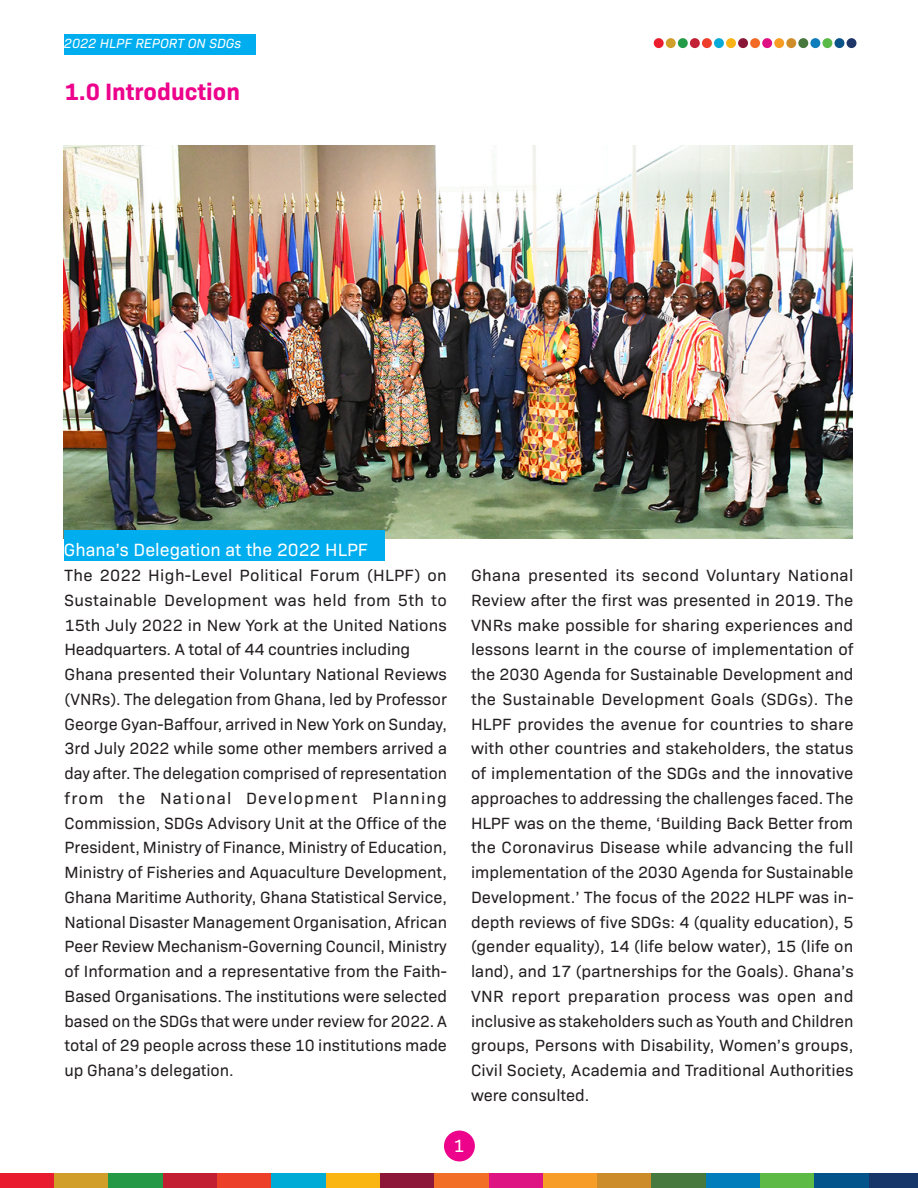
<style>
.page{position:relative;width:918px;height:1188px;background:#fff}
.page>*{position:absolute;margin:0;border:0;box-sizing:border-box;transform-origin:0 0}
.Heading_1{font:700 24px "Bio Sans";color:#ed028c}
.t1{font:18px "Bio Sans";color:#fff}
.column{font:16.5px/24.8px "Bio Sans";color:#231f20}
.t2{font:italic 13.5px "Bio Sans";color:#fff}
</style>
<div class="page">
<div style="left:444px;top:1131px;width:31px;height:30px;background:#ed028c;border-radius:50%"></div>
<div style="left:0;top:1173px;width:54px;height:15px;background:#e81c2e"></div>
<div style="left:54px;top:1173px;width:55px;height:15px;background:#d19e29"></div>
<div style="left:109px;top:1173px;width:54px;height:15px;background:#269947"></div>
<div style="left:163px;top:1173px;width:54px;height:15px;background:#c21f33"></div>
<div style="left:217px;top:1173px;width:55px;height:15px;background:#ed402b"></div>
<div style="left:272px;top:1173px;width:54px;height:15px;background:#00abd6"></div>
<div style="left:326px;top:1173px;width:54px;height:15px;background:#fab512"></div>
<div style="left:380px;top:1173px;width:55px;height:15px;background:#8c1738"></div>
<div style="left:435px;top:1173px;width:54px;height:15px;background:#f26e26"></div>
<div style="left:489px;top:1173px;width:54px;height:15px;background:#de1482"></div>
<div style="left:543px;top:1173px;width:54px;height:15px;background:#f79c26"></div>
<div style="left:597px;top:1173px;width:55px;height:15px;background:#cc8c29"></div>
<div style="left:652px;top:1173px;width:54px;height:15px;background:#47783d"></div>
<div style="left:706px;top:1173px;width:54px;height:15px;background:#007dba"></div>
<div style="left:760px;top:1173px;width:55px;height:15px;background:#5cba45"></div>
<div style="left:815px;top:1173px;width:54px;height:15px;background:#03548a"></div>
<div style="left:869px;top:1173px;width:49px;height:15px;background:#173669"></div>
<div style="left:64px;top:34px;width:192px;height:21px;background:#00aeef"></div>
<div style="left:654px;top:38px;width:10px;height:10px;background:#ea1c2d;border-radius:50%"></div>
<div style="left:666px;top:38px;width:10px;height:10px;background:#d09f29;border-radius:50%"></div>
<div style="left:678px;top:38px;width:10px;height:10px;background:#249b47;border-radius:50%"></div>
<div style="left:690px;top:38px;width:10px;height:10px;background:#c22034;border-radius:50%"></div>
<div style="left:702px;top:38px;width:10px;height:10px;background:#ec3e2a;border-radius:50%"></div>
<div style="left:714px;top:38px;width:10px;height:10px;background:#08aad7;border-radius:50%"></div>
<div style="left:726px;top:38px;width:10px;height:10px;background:#f9b317;border-radius:50%"></div>
<div style="left:738px;top:38px;width:10px;height:10px;background:#8b1738;border-radius:50%"></div>
<div style="left:750px;top:38px;width:10px;height:10px;background:#f36c27;border-radius:50%"></div>
<div style="left:762px;top:38px;width:10px;height:10px;background:#de0e83;border-radius:50%"></div>
<div style="left:774px;top:38px;width:10px;height:10px;background:#f89c24;border-radius:50%"></div>
<div style="left:786px;top:38px;width:10px;height:10px;background:#ce8d29;border-radius:50%"></div>
<div style="left:798px;top:38px;width:10px;height:10px;background:#48773e;border-radius:50%"></div>
<div style="left:810px;top:38px;width:10px;height:10px;background:#0d7dbb;border-radius:50%"></div>
<div style="left:822px;top:38px;width:10px;height:10px;background:#59ba47;border-radius:50%"></div>
<div style="left:835px;top:38px;width:9px;height:10px;background:#0b5489;border-radius:50%"></div>
<div style="left:847px;top:38px;width:9px;height:10px;background:#1e3668;border-radius:50%"></div>
<img style="left:64px;top:146px;width:789px;height:392px">
<div style="left:64px;top:531px;width:321px;height:30px;background:#00aeef"></div>
<p class="t2" style="left:64px;top:33px;width:179px">2022 HLPF REPORT ON SDGs</p>
<p class="Heading_1" style="left:64px;top:73px;width:177px">1.0 Introduction</p>
<p class="t1" style="left:64px;top:536px;width:305px">Ghana’s Delegation at the 2022 HLPF</p>
<p class="column" style="left:64px;top:562px;width:384px">The 2022 High-Level Political Forum (HLPF) on Sustainable Development was held from 5th to 15th July 2022 in New York at the United Nations Headquarters. A total of 44 countries including Ghana presented their Voluntary National Reviews (VNRs). The delegation from Ghana, led by Professor George Gyan-Baffour, arrived in New York on Sunday, 3rd July 2022 while some other members arrived a day after. The delegation comprised of representation from the National Development Planning Commission, SDGs Advisory Unit at the Office of the President, Ministry of Finance, Ministry of Education, Ministry of Fisheries and Aquaculture Development, Ghana Maritime Authority, Ghana Statistical Service, National Disaster Management Organisation, African Peer Review Mechanism-Governing Council, Ministry of Information and a representative from the Faith-Based Organisations. The institutions were selected based on the SDGs that were under review for 2022. A total of 29 people across these 10 institutions made up Ghana’s delegation.</p>
<p class="column" style="left:471px;top:562px;width:384px;text-align:justify">Ghana presented its second Voluntary National Review after the first was presented in 2019. The VNRs make possible for sharing experiences and lessons learnt in the course of implementation of the 2030 Agenda for Sustainable Development and the Sustainable Development Goals (SDGs). The HLPF provides the avenue for countries to share with other countries and stakeholders, the status of implementation of the SDGs and the innovative approaches to addressing the challenges faced. The HLPF was on the theme, ‘Building Back Better from the Coronavirus Disease while advancing the full implementation of the 2030 Agenda for Sustainable Development.’ The focus of the 2022 HLPF was in&shy;depth reviews of five SDGs: 4 (quality education), 5 (gender equality), 14 (life below water), 15 (life on land), and 17 (partnerships for the Goals). Ghana’s VNR report preparation process was open and inclusive as stakeholders such as Youth and Children groups, Persons with Disability, Women’s groups, Civil Society, Academia and Traditional Authorities were consulted.</p>
<p class="t1" style="left:454px;top:1132px;width:12px">1</p>
</div>
